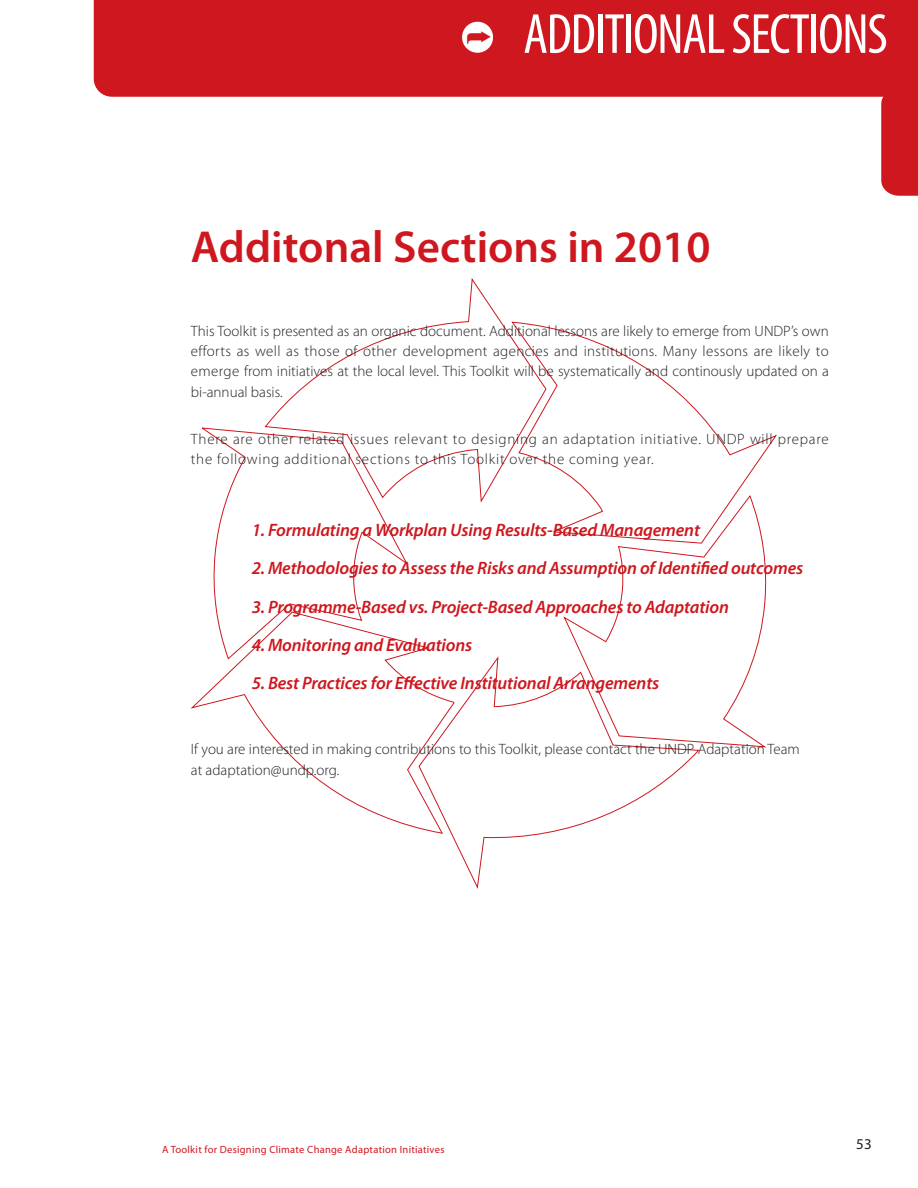
<style>
.page{position:relative;width:918px;height:1188px;background:#fff}
.page>*{position:absolute;margin:0;border:0;box-sizing:border-box;transform-origin:0 0}
.t1{font:condensed 57px "Myriad Pro";letter-spacing:-.025em;color:#fff}
.t2{font:600 45px "Myriad Pro";color:#ce171e}
.t3{font:italic 600 18px "Myriad Pro";letter-spacing:-.01em;color:#ce171e}
.t4{font:300 15px/20.2px "Myriad Pro";letter-spacing:.005em;color:#231f20;text-align:justify}
.t5{font:300 15px/20.2px "Myriad Pro";letter-spacing:.05em;color:#231f20}
.t6{font:15px "Myriad Pro";color:#231f20}
.t7{font:10.5px "Myriad Pro";letter-spacing:.025em;color:#ce171e}
</style>
<div class="page">
<div style="left:881px;top:97px;width:37px;height:99px;background:#ce171e"></div>
<div style="left:94px;top:0;width:824px;height:97px;background:#ce171e"></div>
<svg style="left:265px;top:278px;width:247px;height:225px"></svg>
<svg style="left:451px;top:656px;width:249px;height:233px"></svg>
<svg style="left:512px;top:321px;width:265px;height:212px"></svg>
<svg style="left:201px;top:427px;width:207px;height:185px"></svg>
<svg style="left:190px;top:612px;width:265px;height:222px"></svg>
<svg style="left:563px;top:495px;width:205px;height:252px"></svg>
<div style="left:462px;top:22px;width:31px;height:31px;background:#fff;border-radius:50%"></div>
<h1 class="t1" style="left:523px;top:12px;width:366px">ADDITIONAL SECTIONS</h1>
<h2 class="t2" style="left:191px;top:229px;width:521px">Additonal Sections in 2010</h2>
<p class="t4" style="left:191px;top:322px;width:639px">This Toolkit is presented as an organic document. Additional lessons are likely to emerge from UNDP’s own efforts as well as those of other development agencies and institutions. Many lessons are likely to emerge from initiatives at the local level. This Toolkit will be systematically and continously updated on a bi-annual basis.</p>
<p class="t5" style="left:191px;top:430px;width:639px">There are other related issues relevant to designing an adaptation initiative. UNDP will prepare the following additional sections to this Toolkit over the coming year.</p>
<p class="t3" style="left:252px;top:523px;width:450px">1. Formulating a Workplan Using Results-Based Management</p>
<p class="t3" style="left:252px;top:561px;width:553px">2. Methodologies to Assess the Risks and Assumption of Identified outcomes</p>
<p class="t3" style="left:252px;top:600px;width:479px">3. Programme-Based vs. Project-Based Approaches to Adaptation</p>
<p class="t3" style="left:252px;top:638px;width:222px">4. Monitoring and Evaluations</p>
<p class="t3" style="left:252px;top:676px;width:409px">5. Best Practices for Effective Institutional Arrangements</p>
<p class="t4" style="left:191px;top:741px;width:610px">If you are interested in making contributions to this Toolkit, please contact the UNDP Adaptation Team at adaptation@undp.org.</p>
<p class="t7" style="left:162px;top:1146px;width:284px">A Toolkit for Designing Climate Change Adaptation Initiatives</p>
<p class="t6" style="left:856px;top:1138px;width:17px">53</p>
</div>
